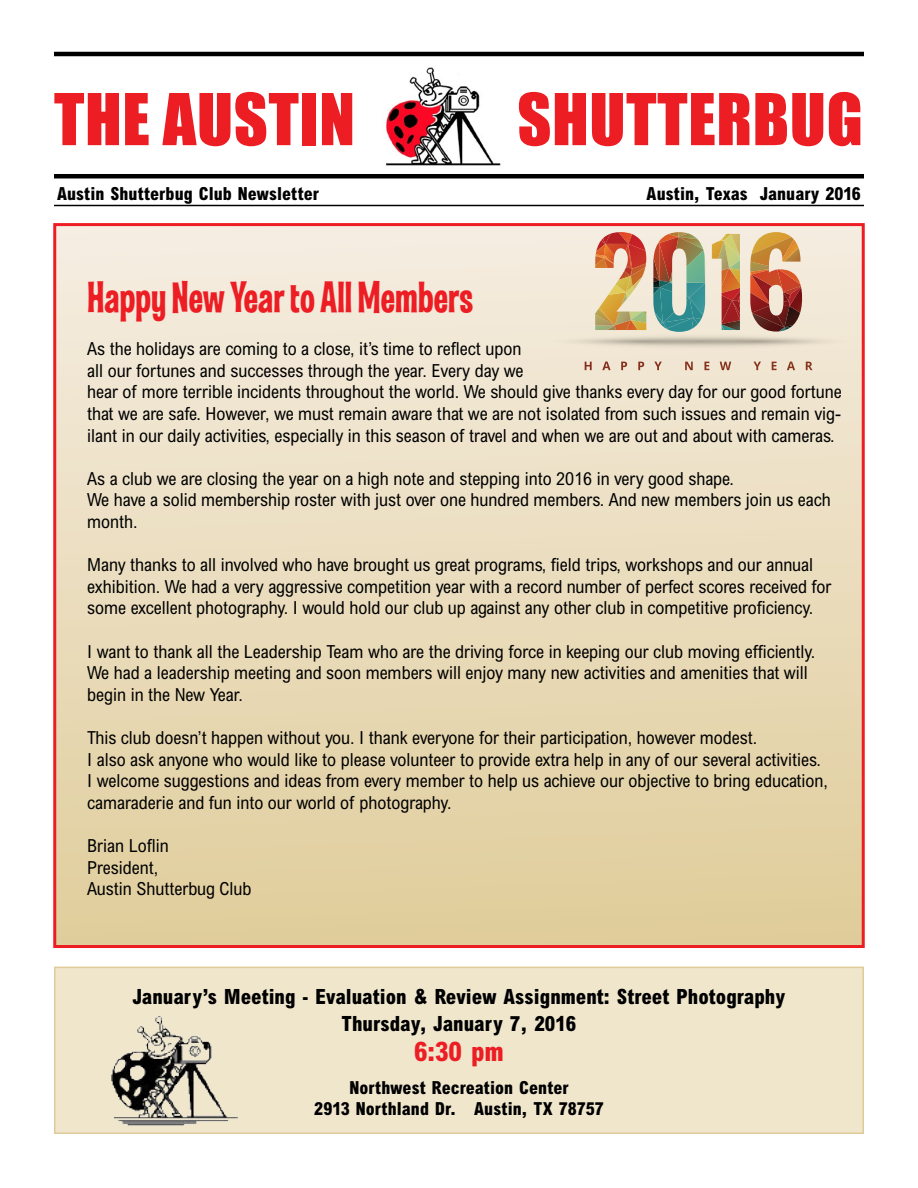
<style>
.page{position:relative;width:918px;height:1188px;background:#fff}
.page>*{position:absolute;margin:0;border:0;box-sizing:border-box;transform-origin:0 0}
.t1{font:66px "Impact";letter-spacing:.01em;color:#ed1d24}
.t2{font:45px "Las Vegas Jackpot";color:#ed1d24}
.t3{font:800 condensed 27px "Arial";color:#ed1d24}
.t4{font:800 condensed 21px/27px "Arial";color:#000;text-align:center}
.t5{font:condensed 18px/21.6px "Arial";color:#000}
.t6{font:800 condensed 18px/21px "Arial";letter-spacing:.005em;color:#000;text-align:center}
</style>
<div class="page">
<div style="left:55px;top:225px;width:808px;height:722px;background:linear-gradient(to bottom,#f5ede2,#e0cc9a)"></div>
<div style="left:53px;top:223px;width:812px;height:725px;border:3px solid #ed1d24"></div>
<div style="left:54px;top:967px;width:810px;height:167px;background:#efe6cc;border:2px solid #dfcc99"></div>
<hr style="left:54px;top:52px;width:810px;height:4px;background:#000">
<hr style="left:54px;top:174px;width:810px;height:4px;background:#000">
<hr style="left:54px;top:205px;width:810px;height:1px;background:#000">
<img style="left:386px;top:67px;width:115px;height:99px">
<img style="left:111px;top:1016px;width:127px;height:110px">
<svg style="left:541px;top:232px;width:316px;height:118px;background:#d4bea7"></svg>
<svg style="left:585px;top:362px;width:7px;height:8px"></svg>
<svg style="left:602px;top:362px;width:9px;height:8px"></svg>
<svg style="left:621px;top:362px;width:6px;height:8px"></svg>
<svg style="left:638px;top:362px;width:6px;height:8px"></svg>
<svg style="left:654px;top:362px;width:8px;height:8px"></svg>
<svg style="left:685px;top:362px;width:8px;height:8px"></svg>
<svg style="left:704px;top:362px;width:5px;height:8px"></svg>
<svg style="left:720px;top:362px;width:11px;height:8px"></svg>
<svg style="left:754px;top:362px;width:7px;height:8px"></svg>
<svg style="left:772px;top:362px;width:5px;height:8px"></svg>
<svg style="left:787px;top:362px;width:8px;height:8px"></svg>
<svg style="left:806px;top:362px;width:7px;height:8px"></svg>
<h1 class="t1" style="left:54px;top:68px;width:303px">THE AUSTIN</h1>
<h1 class="t1" style="left:517px;top:68px;width:347px">SHUTTERBUG</h1>
<p class="t6" style="left:57px;top:183px;width:263px">Austin Shutterbug Club Newsletter</p>
<p class="t6" style="left:647px;top:183px;width:216px">Austin, Texas January 2016</p>
<h2 class="t2" style="left:87px;top:272px;width:388px">Happy New Year to All Members</h2>
<p class="t5" style="left:87px;top:338px;width:756px">As the holidays are coming to a close, it’s time to reflect upon<br>all our fortunes and successes through the year. Every day we<br>hear of more terrible incidents throughout the world. We should give thanks every day for our good fortune that we are safe. However, we must remain aware that we are not isolated from such issues and remain vig&shy;ilant in our daily activities, especially in this season of travel and when we are out and about with cameras.</p>
<p class="t5" style="left:87px;top:467px;width:745px">As a club we are closing the year on a high note and stepping into 2016 in very good shape.<br>We have a solid membership roster with just over one hundred members. And new members join us each month.</p>
<p class="t5" style="left:87px;top:554px;width:746px">Many thanks to all involved who have brought us great programs, field trips, workshops and our annual exhibition. We had a very aggressive competition year with a record number of perfect scores received for some excellent photography. I would hold our club up against any other club in competitive proficiency.</p>
<p class="t5" style="left:87px;top:640px;width:730px">I want to thank all the Leadership Team who are the driving force in keeping our club moving efficiently.<br>We had a leadership meeting and soon members will enjoy many new activities and amenities that will begin in the New Year.</p>
<p class="t5" style="left:87px;top:727px;width:742px">This club doesn’t happen without you. I thank everyone for their participation, however modest.<br>I also ask anyone who would like to please volunteer to provide extra help in any of our several activities.<br>I welcome suggestions and ideas from every member to help us achieve our objective to bring education, camaraderie and fun into our world of photography.</p>
<p class="t5" style="left:87px;top:835px;width:166px">Brian Loflin<br>President,<br>Austin Shutterbug Club</p>
<p class="t4" style="left:133px;top:982px;width:654px">January’s Meeting - Evaluation &amp; Review Assignment: Street Photography<br>Thursday, January 7, 2016</p>
<h3 class="t3" style="left:414px;top:1035px;width:91px">6:30 pm</h3>
<p class="t6" style="left:314px;top:1076px;width:291px">Northwest Recreation Center<br>2913 Northland Dr. Austin, TX 78757</p>
</div>
